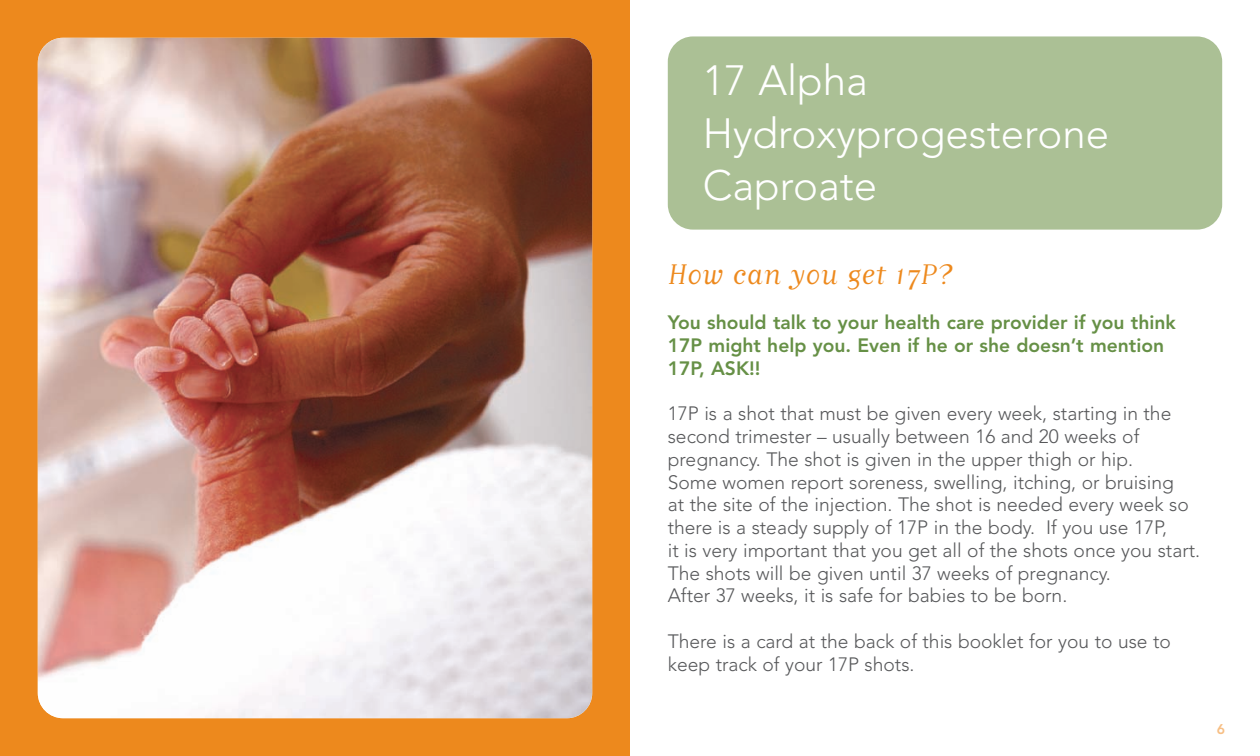
<style>
.page{position:relative;width:1260px;height:756px;background:#fff}
.page>*{position:absolute;margin:0;border:0;box-sizing:border-box;transform-origin:0 0}
.t1{font:300 42px/52.5px "Avenir";color:#fff}
.t2{font:33.25px "Matrix Script";color:#ed891d;scale:1.05 1}
.t3{font:300 19.25px/22.8px "Avenir";color:#57585a}
.t4{font:800 19.25px/22.8px "Avenir";color:#669046}
.t5{font:800 14px "Avenir";color:#f7bf85}
</style>
<div class="page">
<div style="left:0;top:0;width:630px;height:756px;background:#ed891d"></div>
<div style="left:668px;top:36px;width:554px;height:194px;background:#abc095;border-radius:25px"></div>
<img style="left:38px;top:38px;width:554px;height:680px;border-radius:25px">
<h1 class="t1" style="left:703px;top:58px;width:408px">17 Alpha<br>Hydroxyprogesterone<br>Caproate</h1>
<h2 class="t2" style="left:668px;top:253px;width:273px">How can you get 17P?</h2>
<p class="t4" style="left:668px;top:313px;width:510px">You should talk to your health care provider if you think<br>17P might help you. Even if he or she doesn’t mention<br>17P, ASK!!</p>
<p class="t3" style="left:668px;top:404px;width:534px">17P is a shot that must be given every week, starting in the second trimester – usually between 16 and 20 weeks of pregnancy. The shot is given in the upper thigh or hip.<br>Some women report soreness, swelling, itching, or bruising<br>at the site of the injection. The shot is needed every week so there is a steady supply of 17P in the body. If you use 17P,<br>it is very important that you get all of the shots once you start.<br>The shots will be given until 37 weeks of pregnancy.<br>After 37 weeks, it is safe for babies to be born.</p>
<p class="t3" style="left:668px;top:632px;width:505px">There is a card at the back of this booklet for you to use to keep track of your 17P shots.</p>
<p class="t5" style="left:1217px;top:723px;width:10px">6</p>
</div>
